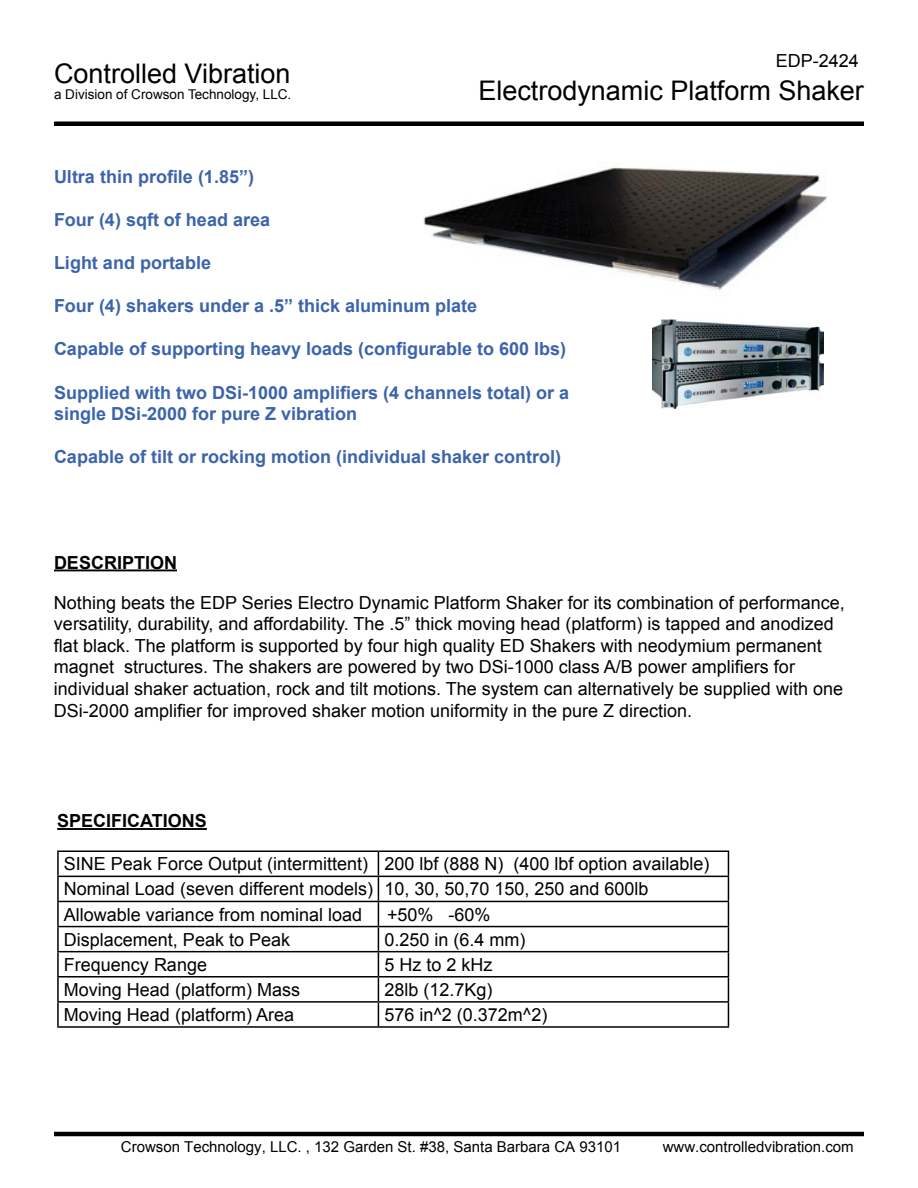
<style>
.page{position:relative;width:918px;height:1188px;background:#fff}
.page>*{position:absolute;margin:0;border:0;box-sizing:border-box;transform-origin:0 0}
.t1{font:27px "Arial";color:#000}
.t2{font:18px/21.6px "Arial";color:#000}
.t3{font:700 18px/21.6px "Arial";color:#3c64ab}
.t4{font:18px/25px "Arial";color:#000}
.t5{font:700 18px "Arial";color:#000}
.t6{font:15px "Arial";color:#000}
.t7{font:13.5px "Arial";color:#000}
.s1{font-style:inherit}
</style>
<div class="page">
<hr style="left:54px;top:1132px;width:810px;height:4px;background:#000">
<hr style="left:54px;top:122px;width:810px;height:4px;background:#000">
<hr style="left:57px;top:850px;width:321px;height:2px;background:#000">
<hr style="left:57px;top:852px;width:2px;height:24px;background:#000">
<hr style="left:378px;top:850px;width:351px;height:2px;background:#000">
<hr style="left:57px;top:876px;width:321px;height:1px;background:#000">
<hr style="left:57px;top:877px;width:2px;height:24px;background:#000">
<hr style="left:378px;top:876px;width:351px;height:1px;background:#000">
<hr style="left:57px;top:901px;width:321px;height:1px;background:#000">
<hr style="left:57px;top:902px;width:2px;height:24px;background:#000">
<hr style="left:378px;top:901px;width:351px;height:1px;background:#000">
<hr style="left:57px;top:926px;width:321px;height:1px;background:#000">
<hr style="left:57px;top:927px;width:2px;height:24px;background:#000">
<hr style="left:378px;top:926px;width:351px;height:1px;background:#000">
<hr style="left:57px;top:951px;width:321px;height:1px;background:#000">
<hr style="left:57px;top:952px;width:2px;height:24px;background:#000">
<hr style="left:378px;top:951px;width:351px;height:1px;background:#000">
<hr style="left:57px;top:976px;width:321px;height:2px;background:#000">
<hr style="left:57px;top:978px;width:2px;height:23px;background:#000">
<hr style="left:378px;top:976px;width:351px;height:2px;background:#000">
<hr style="left:57px;top:1001px;width:321px;height:2px;background:#000">
<hr style="left:57px;top:1003px;width:2px;height:23px;background:#000">
<hr style="left:378px;top:1001px;width:351px;height:2px;background:#000">
<svg style="left:378px;top:852px;width:1px;height:174px"></svg>
<svg style="left:728px;top:852px;width:1px;height:174px"></svg>
<hr style="left:57px;top:1026px;width:672px;height:2px;background:#000">
<hr style="left:57px;top:828px;width:150px;height:2px;background:#000">
<hr style="left:54px;top:569px;width:123px;height:2px;background:#000">
<img style="left:652px;top:320px;width:172px;height:89px">
<img style="left:423px;top:167px;width:404px;height:124px">
<h1 class="t1" style="left:54px;top:56px;width:238px">Controlled Vibration</h1>
<p class="t7" style="left:54px;top:86px;width:239px">a Division of Crowson Technology, LLC.</p>
<p class="t2" style="left:776px;top:50px;width:85px">EDP-2424</p>
<h1 class="t1" style="left:478px;top:72px;width:387px">Electrodynamic Platform Shaker</h1>
<p class="t3" style="left:54px;top:166px;width:202px">Ultra thin profile (1.85”)</p>
<p class="t3" style="left:54px;top:209px;width:218px">Four (4) sqft of head area</p>
<p class="t3" style="left:54px;top:252px;width:159px">Light and portable</p>
<p class="t3" style="left:54px;top:296px;width:425px">Four (4) shakers under a .5” thick aluminum plate</p>
<p class="t3" style="left:54px;top:339px;width:514px">Capable of supporting heavy loads (configurable to 600 lbs)</p>
<p class="t3" style="left:54px;top:382px;width:517px">Supplied with two DSi-1000 amplifiers (4 channels total) or a single DSi-2000 for pure Z vibration</p>
<p class="t3" style="left:54px;top:447px;width:509px">Capable of tilt or rocking motion (individual shaker control)</p>
<p class="t5" style="left:54px;top:550px;width:125px">DESCRIPTION</p>
<p class="t2" style="left:54px;top:592px;width:792px">Nothing beats the EDP Series Electro Dynamic Platform Shaker for its combination of performance, versatility, durability, and affordability. The .5” thick moving head (platform) is tapped and anodized flat black. The platform is supported by four high quality ED Shakers with neodymium permanent magnet structures. The shakers are powered by two DSi-1000 class A/B power amplifiers for individual shaker actuation, rock and tilt motions. The system can alternatively be supplied with one DSi-2000 amplifier for improved shaker motion uniformity in the pure Z direction.</p>
<p class="t5" style="left:57px;top:809px;width:151px">SPECIFICATIONS</p>
<p class="t4" style="left:64px;top:852px;width:647px"><span class="s1">SINE Peak Force Output (intermittent) 200 lbf (888 N)</span> (400 lbf option available)<br><span class="s1">Nominal Load</span> (seven different models) 10, 30, 50,70 150, 250 and 600lb<br>Allowable variance from nominal load</p>
<p class="t4" style="left:387px;top:902px;width:105px">+50% -60%</p>
<p class="t2" style="left:64px;top:929px;width:228px">Displacement, Peak to Peak</p>
<p class="t2" style="left:384px;top:929px;width:143px">0.250 in (6.4 mm)</p>
<p class="t2" style="left:64px;top:954px;width:145px">Frequency Range</p>
<p class="t2" style="left:384px;top:954px;width:110px">5 Hz to 2 kHz</p>
<p class="t2" style="left:64px;top:979px;width:238px">Moving Head (platform) Mass</p>
<p class="t2" style="left:384px;top:979px;width:110px">28lb (12.7Kg)</p>
<p class="t2" style="left:64px;top:1004px;width:232px">Moving Head (platform) Area</p>
<p class="t2" style="left:384px;top:1004px;width:164px">576 in^2 (0.372m^2)</p>
<p class="t6" style="left:121px;top:1137px;width:502px">Crowson Technology, LLC. , 132 Garden St. #38, Santa Barbara CA 93101</p>
<p class="t6" style="left:663px;top:1137px;width:192px">www.controlledvibration.com</p>
</div>
